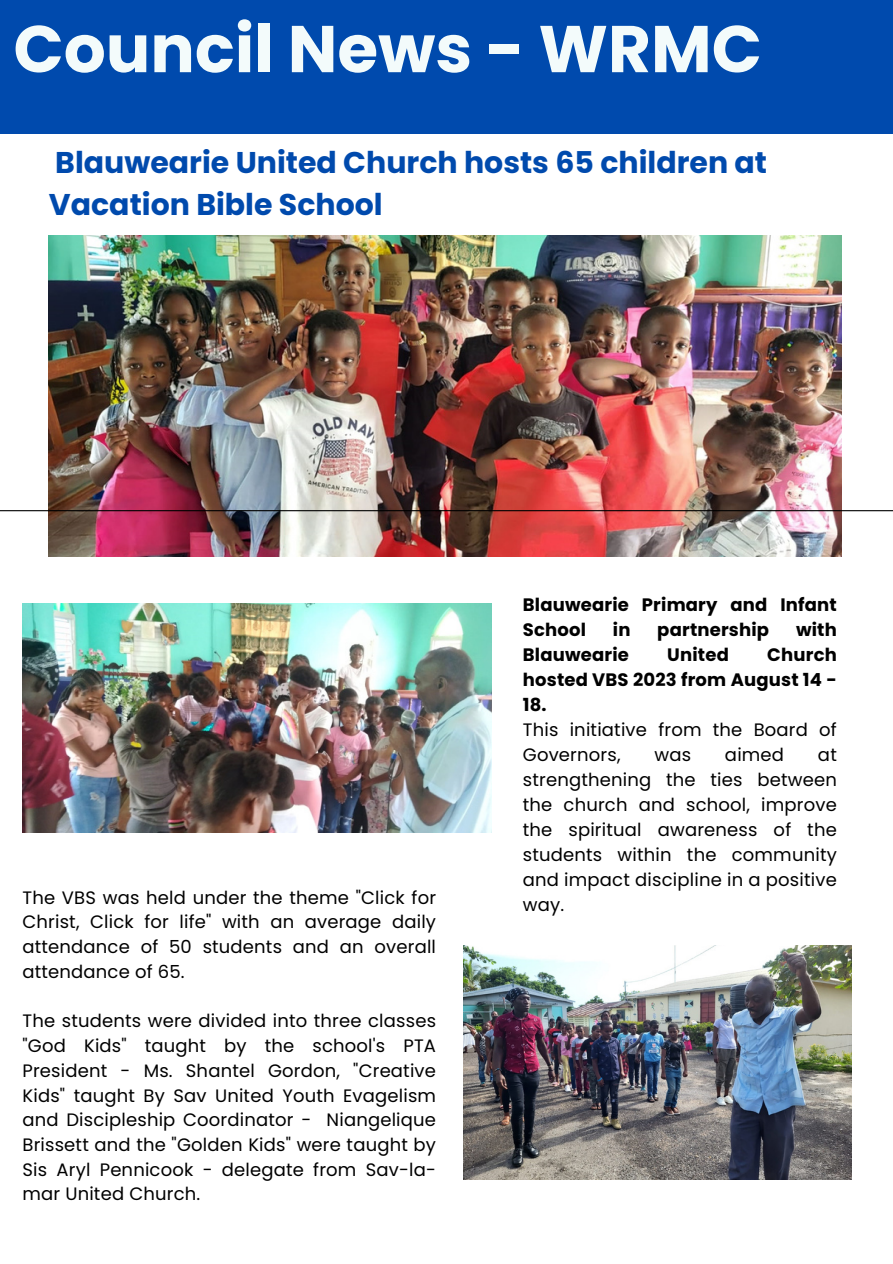
<style>
.page{position:relative;width:893px;height:1264px;background:#fff}
.page>*{position:absolute;margin:0;border:0;box-sizing:border-box;transform-origin:0 0}
.t1{font:700 66px "Poppins";color:#f3fbfb}
.t2{font:700 30px/41.5px "Poppins";color:#004aad}
.t3{font:18px/24.8px "Poppins";letter-spacing:.01em;color:#000;text-align:justify}
.t4{font:700 18px/25px "Poppins";letter-spacing:.01em;color:#000}
</style>
<div class="page">
<img style="left:49px;top:235px;width:792px;height:321px">
<img style="left:22px;top:603px;width:469px;height:229px">
<hr style="left:0;top:510px;width:892px;height:1px;background:#000">
<img style="left:463px;top:945px;width:388px;height:234px">
<div style="left:0;top:0;width:892px;height:134px;background:#004aad"></div>
<p class="t1" style="left:13px;top:3px;width:750px">Council News - WRMC</p>
<p class="t2" style="left:49px;top:142px;width:719px">Blauwearie United Church hosts 65 children at<br>Vacation Bible School</p>
<p class="t3" style="left:22px;top:884px;width:415px">The VBS was held under the theme "Click for Christ, Click for life" with an average daily attendance of 50 students and an overall attendance of 65.</p>
<p class="t3" style="left:22px;top:1008px;width:415px">The students were divided into three classes "God Kids" taught by the school's PTA President - Ms. Shantel Gordon, "Creative Kids" taught By Sav United Youth Evagelism and Discipleship Coordinator - Niangelique Brissett and the "Golden Kids" were taught by Sis Aryl Pennicook - delegate from Sav-la&shy;mar United Church.</p>
<p class="t4" style="left:523px;top:592px;width:315px">Blauwearie Primary and Infant<br>School</p>
<p class="t4" style="left:612px;top:617px;width:19px">in</p>
<p class="t4" style="left:657px;top:617px;width:113px">partnership</p>
<p class="t4" style="left:796px;top:617px;width:42px">with</p>
<p class="t4" style="left:523px;top:642px;width:108px">Blauwearie</p>
<p class="t4" style="left:667px;top:642px;width:63px">United</p>
<p class="t4" style="left:523px;top:642px;width:315px;text-align:justify;text-indent:244px">Church hosted VBS 2023 from August 14 - 18.</p>
<p class="t3" style="left:523px;top:717px;width:315px">This initiative from the Board of<br>Governors,</p>
<p class="t3" style="left:654px;top:742px;width:38px">was</p>
<p class="t3" style="left:725px;top:742px;width:61px">aimed</p>
<p class="t3" style="left:523px;top:742px;width:315px;text-indent:295px">at strengthening the ties between the church and school, improve the spiritual awareness of the students within the community and impact discipline in a positive way.</p>
</div>
